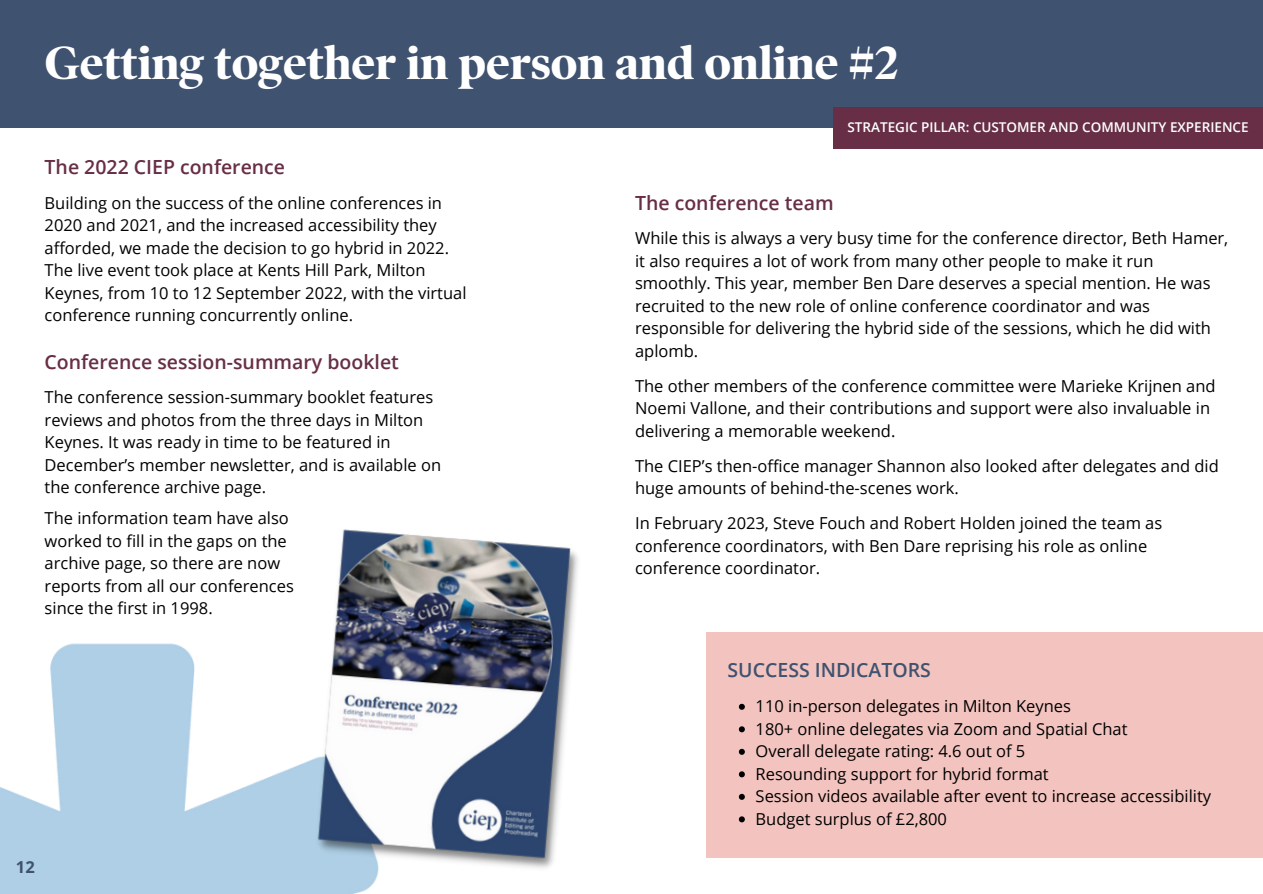
<style>
.page{position:relative;width:1263px;height:894px;background:#fff}
.page>*{position:absolute;margin:0;border:0;box-sizing:border-box;transform-origin:0 0}
.t1{font:700 47.25px "Poynter OS Disp";color:#fff}
.t2{font:600 19.5px "Open Sans";color:#672e45}
.t3{font:600 19.5px "Open Sans";color:#3f526f}
.t4{font:16.5px/22.5px "Open Sans";color:#000}
.t5{font:700 16.5px "Open Sans";color:#3f526f}
.t6{font:600 13.5px "Open Sans";color:#fff}
</style>
<div class="page">
<div style="left:0;top:0;width:1263px;height:128px;background:#3f526f"></div>
<div style="left:833px;top:107px;width:430px;height:42px;background:#672e45"></div>
<div style="left:706px;top:632px;width:557px;height:225px;background:#f3c4bf"></div>
<img style="left:0;top:643px;width:371px;height:250px">
<img style="left:309px;top:529px;width:269px;height:357px">
<svg style="left:739px;top:703px;width:6px;height:6px"></svg>
<svg style="left:739px;top:726px;width:6px;height:6px"></svg>
<svg style="left:739px;top:748px;width:6px;height:6px"></svg>
<svg style="left:739px;top:771px;width:6px;height:6px"></svg>
<svg style="left:739px;top:793px;width:6px;height:6px"></svg>
<svg style="left:739px;top:816px;width:6px;height:6px"></svg>
<p class="t1" style="left:45px;top:34px;width:855px">Getting together in person and online #2</p>
<p class="t6" style="left:847px;top:118px;width:403px">STRATEGIC PILLAR: CUSTOMER AND COMMUNITY EXPERIENCE</p>
<p class="t2" style="left:45px;top:153px;width:242px">The 2022 CIEP conference</p>
<p class="t4" style="left:45px;top:191px;width:423px">Building on the success of the online conferences in 2020 and 2021, and the increased accessibility they afforded, we made the decision to go hybrid in 2022.<br>The live event took place at Kents Hill Park, Milton Keynes, from 10 to 12 September 2022, with the virtual conference running concurrently online.</p>
<p class="t2" style="left:45px;top:347px;width:356px">Conference session-summary booklet</p>
<p class="t4" style="left:45px;top:385px;width:398px">The conference session-summary booklet features reviews and photos from the three days in Milton Keynes. It was ready in time to be featured in December’s member newsletter, and is available on the conference archive page.</p>
<p class="t4" style="left:45px;top:506px;width:251px">The information team have also worked to fill in the gaps on the archive page, so there are now reports from all our conferences since the first in 1998.</p>
<p class="t2" style="left:635px;top:189px;width:200px">The conference team</p>
<p class="t4" style="left:635px;top:226px;width:595px">While this is always a very busy time for the conference director, Beth Hamer, it also requires a lot of work from many other people to make it run smoothly. This year, member Ben Dare deserves a special mention. He was recruited to the new role of online conference coordinator and was responsible for delivering the hybrid side of the sessions, which he did with aplomb.</p>
<p class="t4" style="left:635px;top:374px;width:582px">The other members of the conference committee were Marieke Krijnen and<br>Noemi Vallone, and their contributions and support were also invaluable in delivering a memorable weekend.</p>
<p class="t4" style="left:635px;top:454px;width:585px">The CIEP’s then-office manager Shannon also looked after delegates and did huge amounts of behind-the-scenes work.</p>
<p class="t4" style="left:635px;top:511px;width:529px">In February 2023, Steve Fouch and Robert Holden joined the team as conference coordinators, with Ben Dare reprising his role as online conference coordinator.</p>
<p class="t5" style="left:16px;top:854px;width:20px">12</p>
<p class="t3" style="left:728px;top:655px;width:205px">SUCCESS INDICATORS</p>
<p class="t4" style="left:756px;top:694px;width:317px">110 in-person delegates in Milton Keynes</p>
<p class="t4" style="left:756px;top:716px;width:373px">180+ online delegates via Zoom and Spatial Chat</p>
<p class="t4" style="left:756px;top:739px;width:271px">Overall delegate rating: 4.6 out of 5</p>
<p class="t4" style="left:756px;top:761px;width:295px">Resounding support for hybrid format</p>
<p class="t4" style="left:756px;top:784px;width:457px">Session videos available after event to increase accessibility</p>
<p class="t4" style="left:756px;top:806px;width:193px">Budget surplus of £2,800</p>
</div>
